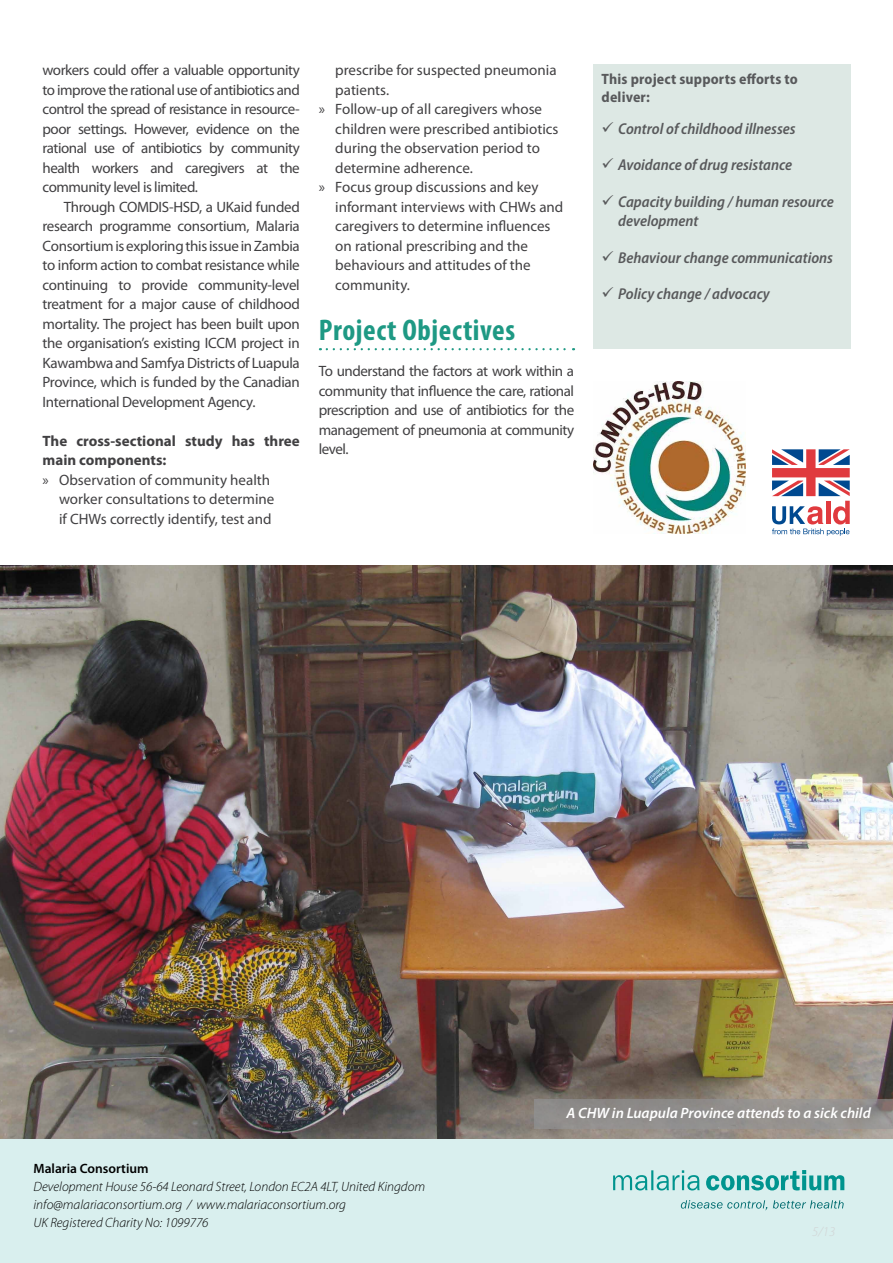
<style>
.page{position:relative;width:893px;height:1263px;background:#fff}
.page>*{position:absolute;margin:0;border:0;box-sizing:border-box;transform-origin:0 0}
.t1{font:700 condensed 30px "Myriad Pro";letter-spacing:.02em;color:#1e9984}
.t2{font:italic 600 semi-condensed 15.75px/19.5px "Myriad Pro";color:#58595b}
.t3{font:15px/19.5px "Myriad Pro";color:#414042;text-align:justify}
.t4{font:700 15px/19.5px "Myriad Pro";color:#414042}
.t5{font:italic 600 15px "Myriad Pro";color:#fff}
.t6{font:700 semi-condensed 15px/18px "Myriad Pro";letter-spacing:.01em;color:#58595b}
.t7{font:italic 300 13.5px/18px "Myriad Pro";color:#000}
.t8{font:600 13.5px "Myriad Pro";color:#000}
</style>
<div class="page">
<img style="left:0;top:566px;width:893px;height:574px">
<div style="left:0;top:1140px;width:893px;height:123px;background:#d9efee"></div>
<div style="left:534px;top:1099px;width:359px;height:29px;background:#928f8d"></div>
<svg style="left:613px;top:1170px;width:231px;height:20px"></svg>
<svg style="left:681px;top:1200px;width:163px;height:10px"></svg>
<div style="left:593px;top:64px;width:257px;height:285px;background:#dde8e4"></div>
<svg style="left:327px;top:348px;width:247px;height:2px"></svg>
<svg style="left:772px;top:449px;width:78px;height:87px"></svg>
<img style="left:593px;top:381px;width:152px;height:152px">
<p class="t3" style="left:43px;top:60px;width:259px">workers could offer a valuable opportunity to improve the rational use of antibiotics and control the spread of resistance in resource&shy;poor settings. However, evidence on the rational use of antibiotics by community health workers and caregivers at the community level is limited.</p>
<p class="t3" style="left:43px;top:197px;width:259px;text-indent:21px">Through COMDIS-HSD, a UKaid funded research programme consortium, Malaria Consortium is exploring this issue in Zambia to inform action to combat resistance while continuing to provide community-level treatment for a major cause of childhood mortality. The project has been built upon the organisation’s existing ICCM project in Kawambwa and Samfya Districts of Luapula Province, which is funded by the Canadian International Development Agency.</p>
<p class="t4" style="left:43px;top:430px;width:259px">The cross-sectional study has three main components:</p>
<p class="t3" style="left:59px;top:470px;width:217px;text-align:left;text-indent:-16px">» Observation of community health worker consultations to determine if CHWs correctly identify, test and</p>
<p class="t3" style="left:335px;top:60px;width:223px">prescribe for suspected pneumonia</p>
<p class="t3" style="left:335px;top:80px;width:55px">patients.</p>
<p class="t3" style="left:319px;top:99px;width:225px">» Follow-up of all caregivers whose</p>
<p class="t3" style="left:335px;top:119px;width:225px">children were prescribed antibiotics</p>
<p class="t3" style="left:335px;top:138px;width:206px">during the observation period to</p>
<p class="t3" style="left:335px;top:158px;width:139px">determine adherence.</p>
<p class="t3" style="left:319px;top:177px;width:221px">» Focus group discussions and key</p>
<p class="t3" style="left:335px;top:197px;width:230px">informant interviews with CHWs and</p>
<p class="t3" style="left:335px;top:216px;width:217px">caregivers to determine influences</p>
<p class="t3" style="left:335px;top:236px;width:194px">on rational prescribing and the</p>
<p class="t3" style="left:335px;top:255px;width:197px">behaviours and attitudes of the</p>
<p class="t3" style="left:335px;top:275px;width:76px">community.</p>
<h1 class="t1" style="left:319px;top:311px;width:198px">Project Objectives</h1>
<p class="t3" style="left:319px;top:361px;width:257px">To understand the factors at work within a community that influence the care, rational prescription and use of antibiotics for the management of pneumonia at community level.</p>
<p class="t6" style="left:602px;top:70px;width:198px">This project supports efforts to deliver:</p>
<p class="t2" style="left:618px;top:119px;width:179px">Control of childhood illnesses</p>
<p class="t2" style="left:618px;top:156px;width:176px">Avoidance of drug resistance</p>
<p class="t2" style="left:618px;top:192px;width:217px">Capacity building / human resource development</p>
<p class="t2" style="left:618px;top:248px;width:216px">Behaviour change communications</p>
<p class="t2" style="left:618px;top:285px;width:153px">Policy change / advocacy</p>
<p class="t5" style="left:566px;top:1104px;width:306px">A CHW in Luapula Province attends to a sick child</p>
<p class="t8" style="left:34px;top:1159px;width:117px">Malaria Consortium</p>
<p class="t7" style="left:34px;top:1177px;width:393px">Development House 56-64 Leonard Street, London EC2A 4LT, United Kingdom info@malariaconsortium.org / www.malariaconsortium.org<br>UK Registered Charity No: 1099776</p>
</div>
